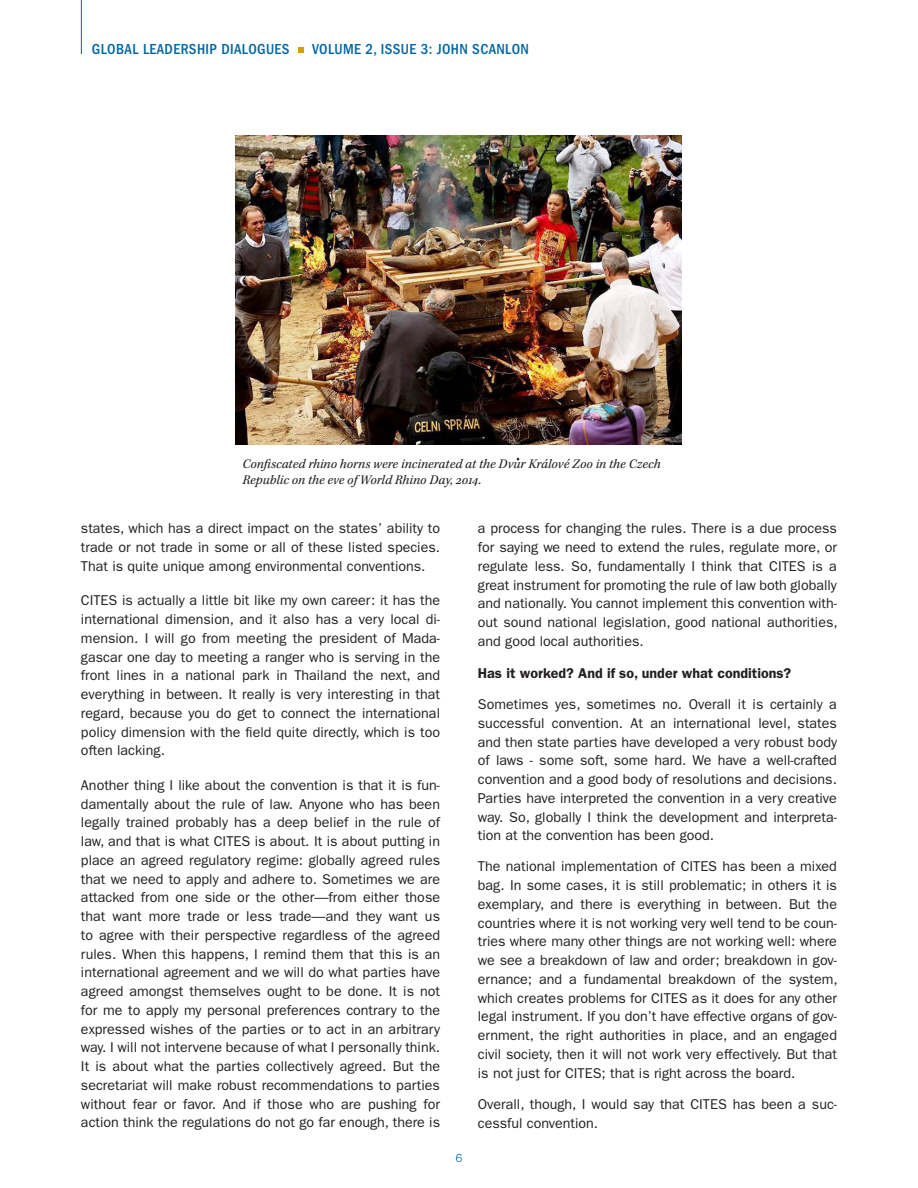
<style>
.page{position:relative;width:918px;height:1188px;background:#fff}
.page>*{position:absolute;margin:0;border:0;box-sizing:border-box;transform-origin:0 0}
.t1{font:500 condensed 15px "ITC Franklin Gothic Std";letter-spacing:.025em;color:#0065a4}
.t2{font:14.25px/18.8px "ITC Franklin Gothic Std";color:#231f20;text-align:justify}
.t3{font:600 14.25px "ITC Franklin Gothic Std";color:#231f20}
.t4{font:italic 13.5px/16.5px "Kepler Std";color:#231f20}
.t5{font:300 12px "Franklin Got URWTOT";color:#0065a4}
</style>
<div class="page">
<svg style="left:298px;top:47px;width:6px;height:5px"></svg>
<hr style="left:81px;top:0;width:1px;height:54px;background:#0065a4">
<img style="left:236px;top:136px;width:446px;height:309px">
<p class="t1" style="left:92px;top:40px;width:199px">GLOBAL LEADERSHIP DIALOGUES</p>
<p class="t1" style="left:312px;top:40px;width:218px">VOLUME 2, ISSUE 3: JOHN SCANLON</p>
<p class="t4" style="left:243px;top:456px;width:420px">Confiscated rhino horns were incinerated at the Dvur Králové Zoo in the Czech<br>Republic on the eve of World Rhino Day, 2014.</p>
<p class="t2" style="left:81px;top:519px;width:361px">states, which has a direct impact on the states’ ability to trade or not trade in some or all of these listed species.<br>That is quite unique among environmental conventions.</p>
<p class="t2" style="left:81px;top:591px;width:361px">CITES is actually a little bit like my own career: it has the international dimension, and it also has a very local di&shy;mension. I will go from meeting the president of Mada&shy;gascar one day to meeting a ranger who is serving in the front lines in a national park in Thailand the next, and everything in between. It really is very interesting in that regard, because you do get to connect the international policy dimension with the field quite directly, which is too often lacking.</p>
<p class="t2" style="left:81px;top:776px;width:361px">Another thing I like about the convention is that it is fun&shy;damentally about the rule of law. Anyone who has been legally trained probably has a deep belief in the rule of law, and that is what CITES is about. It is about putting in place an agreed regulatory regime: globally agreed rules that we need to apply and adhere to. Sometimes we are attacked from one side or the other—from either those that want more trade or less trade—and they want us to agree with their perspective regardless of the agreed rules. When this happens, I remind them that this is an international agreement and we will do what parties have agreed amongst themselves ought to be done. It is not for me to apply my personal preferences contrary to the expressed wishes of the parties or to act in an arbitrary way. I will not intervene because of what I personally think.<br>It is about what the parties collectively agreed. But the secretariat will make robust recommendations to parties without fear or favor. And if those who are pushing for action think the regulations do not go far enough, there is</p>
<p class="t5" style="left:455px;top:1150px;width:9px">6</p>
<p class="t2" style="left:478px;top:519px;width:361px">a process for changing the rules. There is a due process for saying we need to extend the rules, regulate more, or regulate less. So, fundamentally I think that CITES is a great instrument for promoting the rule of law both globally and nationally. You cannot implement this convention with&shy;out sound national legislation, good national authorities, and good local authorities.</p>
<p class="t3" style="left:478px;top:665px;width:315px">Has it worked? And if so, under what conditions?</p>
<p class="t2" style="left:478px;top:695px;width:361px">Sometimes yes, sometimes no. Overall it is certainly a successful convention. At an international level, states and then state parties have developed a very robust body of laws - some soft, some hard. We have a well-crafted convention and a good body of resolutions and decisions.<br>Parties have interpreted the convention in a very creative way. So, globally I think the development and interpreta&shy;tion at the convention has been good.</p>
<p class="t2" style="left:478px;top:857px;width:361px">The national implementation of CITES has been a mixed bag. In some cases, it is still problematic; in others it is exemplary, and there is everything in between. But the countries where it is not working very well tend to be coun&shy;tries where many other things are not working well: where we see a breakdown of law and order; breakdown in gov&shy;ernance; and a fundamental breakdown of the system, which creates problems for CITES as it does for any other legal instrument. If you don’t have effective organs of gov&shy;ernment, the right authorities in place, and an engaged civil society, then it will not work very effectively. But that is not just for CITES; that is right across the board.</p>
<p class="t2" style="left:478px;top:1095px;width:361px">Overall, though, I would say that CITES has been a suc&shy;cessful convention.</p>
</div>
